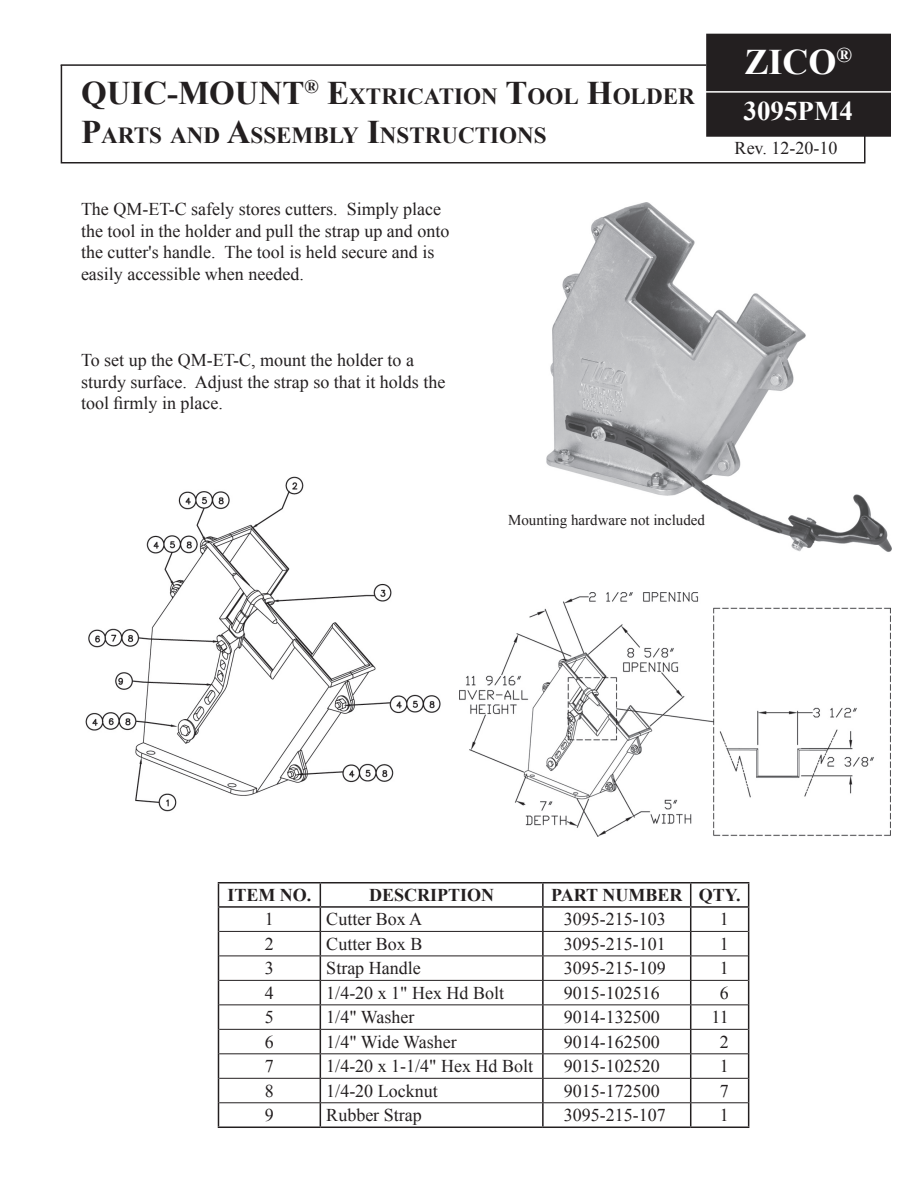
<style>
.page{position:relative;width:918px;height:1188px;background:#fff}
.page>*{position:absolute;margin:0;border:0;box-sizing:border-box;transform-origin:0 0}
.t1{font:700 36px "Times New Roman";color:#fff}
.t2{font:700 27px "Times New Roman";color:#fff}
.t3{font:700 23.1px/39.6px "Times New Roman";color:#231f20}
.t4{font:18px/21.6px "Times New Roman";color:#231f20}
.t5{font:700 18px "Times New Roman";color:#231f20}
.t6{font:15px "Times New Roman";color:#231f20}
.s1{font-size:33px}
</style>
<div class="page">
<div style="left:707px;top:34px;width:183px;height:102px;background:#231f20"></div>
<div style="left:706px;top:34px;width:185px;height:103px;border:2px solid #231f20"></div>
<hr style="left:61px;top:162px;width:803px;height:2px;background:#231f20">
<hr style="left:705px;top:91px;width:186px;height:2px;background:#fff">
<hr style="left:61px;top:65px;width:1px;height:97px;background:#231f20">
<hr style="left:61px;top:64px;width:645px;height:2px;background:#231f20">
<hr style="left:864px;top:128px;width:2px;height:36px;background:#231f20">
<hr style="left:218px;top:882px;width:102px;height:1px;background:#231f20">
<hr style="left:320px;top:882px;width:223px;height:1px;background:#231f20">
<hr style="left:543px;top:882px;width:148px;height:1px;background:#231f20">
<hr style="left:542px;top:883px;width:2px;height:23px;background:#231f20">
<hr style="left:691px;top:882px;width:58px;height:1px;background:#231f20">
<hr style="left:218px;top:906px;width:102px;height:2px;background:#231f20">
<hr style="left:320px;top:906px;width:223px;height:2px;background:#231f20">
<hr style="left:543px;top:906px;width:148px;height:2px;background:#231f20">
<hr style="left:542px;top:908px;width:2px;height:23px;background:#231f20">
<hr style="left:691px;top:906px;width:58px;height:2px;background:#231f20">
<hr style="left:542px;top:932px;width:2px;height:24px;background:#231f20">
<hr style="left:542px;top:956px;width:2px;height:24px;background:#231f20">
<hr style="left:542px;top:981px;width:2px;height:23px;background:#231f20">
<hr style="left:542px;top:1005px;width:2px;height:24px;background:#231f20">
<hr style="left:542px;top:1030px;width:2px;height:23px;background:#231f20">
<hr style="left:542px;top:1054px;width:2px;height:24px;background:#231f20">
<hr style="left:542px;top:1079px;width:2px;height:23px;background:#231f20">
<svg style="left:218px;top:883px;width:1px;height:244px"></svg>
<svg style="left:320px;top:883px;width:1px;height:244px"></svg>
<hr style="left:542px;top:1103px;width:2px;height:24px;background:#231f20">
<svg style="left:690px;top:883px;width:1px;height:244px"></svg>
<svg style="left:748px;top:883px;width:1px;height:244px"></svg>
<hr style="left:218px;top:1127px;width:102px;height:1px;background:#231f20">
<hr style="left:320px;top:1127px;width:223px;height:1px;background:#231f20">
<hr style="left:543px;top:1127px;width:148px;height:1px;background:#231f20">
<hr style="left:691px;top:1127px;width:58px;height:1px;background:#231f20">
<hr style="left:219px;top:931px;width:101px;height:1px;background:#231f20">
<hr style="left:320px;top:931px;width:223px;height:1px;background:#231f20">
<hr style="left:543px;top:931px;width:148px;height:1px;background:#231f20">
<hr style="left:691px;top:931px;width:57px;height:1px;background:#231f20">
<hr style="left:219px;top:956px;width:101px;height:1px;background:#231f20">
<hr style="left:320px;top:956px;width:223px;height:1px;background:#231f20">
<hr style="left:543px;top:956px;width:148px;height:1px;background:#231f20">
<hr style="left:691px;top:956px;width:57px;height:1px;background:#231f20">
<hr style="left:219px;top:980px;width:101px;height:1px;background:#231f20">
<hr style="left:320px;top:980px;width:223px;height:1px;background:#231f20">
<hr style="left:543px;top:980px;width:148px;height:1px;background:#231f20">
<hr style="left:691px;top:980px;width:57px;height:1px;background:#231f20">
<hr style="left:219px;top:1004px;width:101px;height:1px;background:#231f20">
<hr style="left:320px;top:1004px;width:223px;height:1px;background:#231f20">
<hr style="left:543px;top:1004px;width:148px;height:1px;background:#231f20">
<hr style="left:691px;top:1004px;width:57px;height:1px;background:#231f20">
<hr style="left:219px;top:1029px;width:101px;height:1px;background:#231f20">
<hr style="left:320px;top:1029px;width:223px;height:1px;background:#231f20">
<hr style="left:543px;top:1029px;width:148px;height:1px;background:#231f20">
<hr style="left:691px;top:1029px;width:57px;height:1px;background:#231f20">
<hr style="left:219px;top:1053px;width:101px;height:1px;background:#231f20">
<hr style="left:320px;top:1053px;width:223px;height:1px;background:#231f20">
<hr style="left:543px;top:1053px;width:148px;height:1px;background:#231f20">
<hr style="left:691px;top:1053px;width:57px;height:1px;background:#231f20">
<hr style="left:219px;top:1078px;width:101px;height:1px;background:#231f20">
<hr style="left:320px;top:1078px;width:223px;height:1px;background:#231f20">
<hr style="left:543px;top:1078px;width:148px;height:1px;background:#231f20">
<hr style="left:691px;top:1078px;width:57px;height:1px;background:#231f20">
<hr style="left:219px;top:1102px;width:101px;height:1px;background:#231f20">
<hr style="left:320px;top:1102px;width:223px;height:1px;background:#231f20">
<hr style="left:543px;top:1102px;width:148px;height:1px;background:#231f20">
<hr style="left:691px;top:1102px;width:57px;height:1px;background:#231f20">
<img style="left:85px;top:476px;width:356px;height:336px">
<img style="left:459px;top:593px;width:432px;height:244px">
<img style="left:546px;top:202px;width:345px;height:350px">
<p class="t3" style="left:81px;top:76px;width:615px"><span class="s1">QUIC-MOUNT</span><sup>®</sup> <span class="s1">E</span>XTRICATION <span class="s1">T</span>OOL <span class="s1">H</span>OLDER<br><span class="s1">P</span>ARTS AND <span class="s1">A</span>SSEMBLY <span class="s1">I</span>NSTRUCTIONS</p>
<p class="t4" style="left:81px;top:198px;width:370px">The QM-ET-C safely stores cutters. Simply place the tool in the holder and pull the strap up and onto the cutter's handle. The tool is held secure and is easily accessible when needed.</p>
<p class="t4" style="left:81px;top:349px;width:366px">To set up the QM-ET-C, mount the holder to a sturdy surface. Adjust the strap so that it holds the tool firmly in place.</p>
<h1 class="t1" style="left:744px;top:37px;width:109px">ZICO<sup>®</sup></h1>
<h2 class="t2" style="left:744px;top:92px;width:111px">3095PM4</h2>
<p class="t4" style="left:735px;top:137px;width:104px">Rev. 12-20-10</p>
<p class="t6" style="left:508px;top:510px;width:199px">Mounting hardware not included</p>
<p class="t5" style="left:227px;top:882px;width:86px">ITEM NO.</p>
<p class="t5" style="left:369px;top:882px;width:127px">DESCRIPTION</p>
<p class="t5" style="left:551px;top:882px;width:191px">PART NUMBER QTY.</p>
<p class="t4" style="left:265px;top:908px;width:10px">1</p>
<p class="t4" style="left:326px;top:908px;width:97px">Cutter Box A</p>
<p class="t4" style="left:564px;top:908px;width:103px">3095-215-103</p>
<p class="t4" style="left:720px;top:908px;width:10px">1</p>
<p class="t4" style="left:265px;top:933px;width:10px">2</p>
<p class="t4" style="left:326px;top:933px;width:98px">Cutter Box B</p>
<p class="t4" style="left:564px;top:933px;width:103px">3095-215-101</p>
<p class="t4" style="left:720px;top:933px;width:10px">1</p>
<p class="t4" style="left:265px;top:957px;width:10px">3</p>
<p class="t4" style="left:326px;top:957px;width:96px">Strap Handle</p>
<p class="t4" style="left:564px;top:957px;width:103px">3095-215-109</p>
<p class="t4" style="left:720px;top:957px;width:10px">1</p>
<p class="t4" style="left:265px;top:982px;width:10px">4</p>
<p class="t4" style="left:326px;top:982px;width:179px">1/4-20 x 1" Hex Hd Bolt</p>
<p class="t4" style="left:564px;top:982px;width:97px">9015-102516</p>
<p class="t4" style="left:720px;top:982px;width:10px">6</p>
<p class="t4" style="left:265px;top:1006px;width:10px">5</p>
<p class="t4" style="left:326px;top:1006px;width:90px">1/4" Washer</p>
<p class="t4" style="left:564px;top:1006px;width:97px">9014-132500</p>
<p class="t4" style="left:711px;top:1006px;width:19px">11</p>
<p class="t4" style="left:265px;top:1031px;width:10px">6</p>
<p class="t4" style="left:326px;top:1031px;width:132px">1/4" Wide Washer</p>
<p class="t4" style="left:564px;top:1031px;width:97px">9014-162500</p>
<p class="t4" style="left:720px;top:1031px;width:10px">2</p>
<p class="t4" style="left:265px;top:1055px;width:10px">7</p>
<p class="t4" style="left:326px;top:1055px;width:208px">1/4-20 x 1-1/4" Hex Hd Bolt</p>
<p class="t4" style="left:564px;top:1055px;width:97px">9015-102520</p>
<p class="t4" style="left:720px;top:1055px;width:10px">1</p>
<p class="t4" style="left:265px;top:1080px;width:10px">8</p>
<p class="t4" style="left:326px;top:1080px;width:113px">1/4-20 Locknut</p>
<p class="t4" style="left:564px;top:1080px;width:97px">9015-172500</p>
<p class="t4" style="left:720px;top:1080px;width:10px">7</p>
<p class="t4" style="left:265px;top:1104px;width:10px">9</p>
<p class="t4" style="left:326px;top:1104px;width:97px">Rubber Strap</p>
<p class="t4" style="left:564px;top:1104px;width:103px">3095-215-107</p>
<p class="t4" style="left:720px;top:1104px;width:10px">1</p>
</div>
